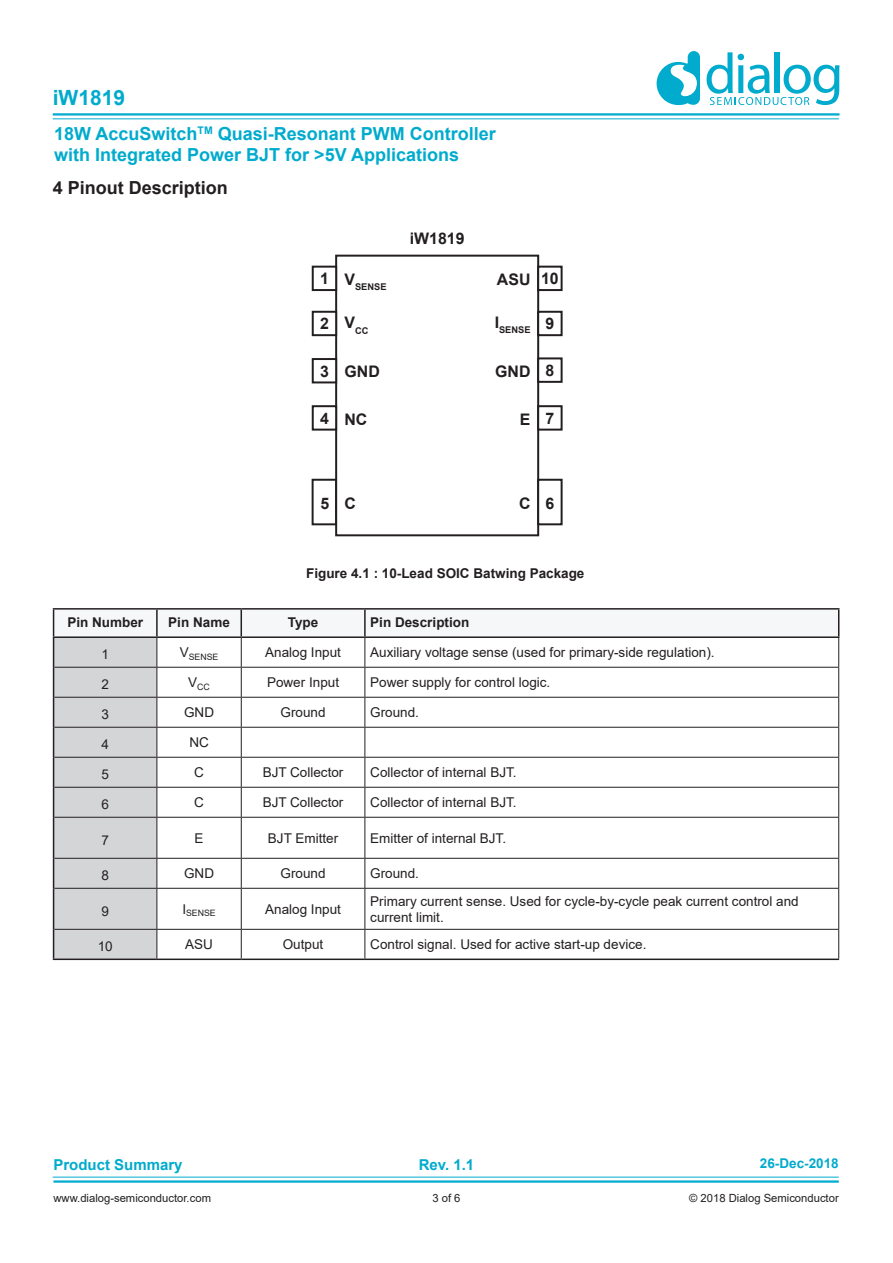
<style>
.page{position:relative;width:893px;height:1263px;background:#fff}
.page>*{position:absolute;margin:0;border:0;box-sizing:border-box;transform-origin:0 0}
.t1{font:700 21px "Arial";color:#00abcd}
.t2{font:700 18px/21.6px "Arial";color:#00abcd}
.t3{font:700 18px "Arial";color:#231f20}
.t4{font:700 15.9px "Arial";color:#231f20}
.t5{font:700 15px "Arial";color:#00abcd}
.Table_Body_Text_-_Le{font:13.5px/16.2px "Arial";color:#231f20}
.Table_Body_Text_-_Ce{font:13.5px "Arial";color:#231f20}
.Table_Head_Left{font:700 13.5px "Arial";color:#231f20}
.Table_Head_Center{font:700 13.5px "Arial";color:#231f20}
.t6{font:700 13.5px "Arial";color:#00abcd}
.t7{font:11.25px "Arial";color:#231f20}
.t8{font:700 9.3px "Arial";color:#231f20}
.Table_Body_Text_-_Ce-2{font:8.7px "Arial";color:#231f20}
</style>
<div class="page">
<hr style="left:53px;top:113px;width:786px;height:3px;background:#00abcd">
<hr style="left:53px;top:1180px;width:786px;height:3px;background:#00abcd">
<hr style="left:53px;top:118px;width:786px;height:1px;background:#00abcd">
<hr style="left:53px;top:1177px;width:786px;height:1px;background:#00abcd">
<svg style="left:657px;top:51px;width:43px;height:54px"></svg>
<svg style="left:706px;top:52px;width:133px;height:53px"></svg>
<hr style="left:53px;top:958px;width:104px;height:2px;background:#231f20">
<hr style="left:157px;top:958px;width:84px;height:2px;background:#231f20">
<hr style="left:241px;top:958px;width:124px;height:2px;background:#231f20">
<hr style="left:365px;top:958px;width:474px;height:2px;background:#231f20">
<hr style="left:53px;top:608px;width:104px;height:2px;background:#231f20">
<hr style="left:157px;top:608px;width:84px;height:2px;background:#231f20">
<hr style="left:241px;top:608px;width:124px;height:2px;background:#231f20">
<hr style="left:365px;top:608px;width:474px;height:2px;background:#231f20">
<svg style="left:53px;top:609px;width:786px;height:350px"></svg>
<div style="left:335px;top:255px;width:204px;height:281px;border:2px solid #231f20"></div>
<div style="left:537px;top:405px;width:26px;height:26px;border:2px solid #231f20"></div>
<div style="left:537px;top:357px;width:26px;height:26px;border:2px solid #231f20"></div>
<div style="left:537px;top:311px;width:26px;height:25px;border:2px solid #231f20"></div>
<div style="left:312px;top:405px;width:25px;height:26px;border:2px solid #231f20"></div>
<div style="left:312px;top:358px;width:25px;height:25px;border:2px solid #231f20"></div>
<div style="left:312px;top:311px;width:25px;height:25px;border:2px solid #231f20"></div>
<div style="left:537px;top:266px;width:26px;height:25px;border:2px solid #231f20"></div>
<div style="left:312px;top:266px;width:25px;height:25px;border:2px solid #231f20"></div>
<div style="left:537px;top:479px;width:26px;height:46px;border:2px solid #231f20"></div>
<div style="left:312px;top:479px;width:25px;height:46px;border:2px solid #231f20"></div>
<h1 class="t1" style="left:53px;top:83px;width:74px">iW1819</h1>
<h2 class="t2" style="left:54px;top:123px;width:443px">18W AccuSwitch<sup>TM</sup> Quasi-Resonant PWM Controller with Integrated Power BJT for &gt;5V Applications</h2>
<p class="t3" style="left:53px;top:175px;width:177px">4 Pinout Description</p>
<p class="t4" style="left:410px;top:228px;width:56px">iW1819</p>
<p class="t4" style="left:320px;top:268px;width:10px">1</p>
<p class="t4" style="left:541px;top:268px;width:19px">10</p>
<p class="t8" style="left:344px;top:280px;width:44px"><sup>V</sup>SENSE</p>
<p class="t8" style="left:344px;top:324px;width:26px"><sup>V</sup>CC</p>
<p class="t4" style="left:344px;top:361px;width:37px">GND</p>
<p class="t4" style="left:344px;top:408px;width:24px">NC</p>
<p class="t4" style="left:497px;top:269px;width:35px">ASU</p>
<p class="t8" style="left:495px;top:324px;width:37px"><sup>I</sup>SENSE</p>
<p class="t4" style="left:320px;top:313px;width:10px">2</p>
<p class="t4" style="left:545px;top:313px;width:10px">9</p>
<p class="t4" style="left:545px;top:360px;width:10px">8</p>
<p class="t4" style="left:495px;top:361px;width:37px">GND</p>
<p class="t4" style="left:520px;top:408px;width:12px">E</p>
<p class="t4" style="left:320px;top:360px;width:10px">3</p>
<p class="t4" style="left:320px;top:408px;width:10px">4</p>
<p class="t4" style="left:545px;top:408px;width:10px">7</p>
<p class="t4" style="left:320px;top:492px;width:37px">5 C</p>
<p class="t4" style="left:519px;top:492px;width:37px">C 6</p>
<p class="Table_Head_Left" style="left:306px;top:564px;width:280px">Figure 4.1 : 10-Lead SOIC Batwing Package</p>
<p class="Table_Head_Center" style="left:67px;top:613px;width:77px">Pin Number</p>
<p class="Table_Head_Center" style="left:168px;top:613px;width:63px">Pin Name</p>
<p class="Table_Head_Center" style="left:288px;top:613px;width:32px">Type</p>
<p class="Table_Head_Left" style="left:370px;top:613px;width:101px">Pin Description</p>
<p class="Table_Body_Text_-_Ce" style="left:101px;top:645px;width:9px">1</p>
<p class="Table_Body_Text_-_Ce-2" style="left:180px;top:651px;width:40px"><sup>V</sup>SENSE</p>
<p class="Table_Body_Text_-_Ce" style="left:265px;top:643px;width:77px">Analog Input</p>
<p class="Table_Body_Text_-_Le" style="left:370px;top:644px;width:346px">Auxiliary voltage sense (used for primary-side regulation).</p>
<p class="Table_Body_Text_-_Ce" style="left:101px;top:675px;width:9px">2</p>
<p class="Table_Body_Text_-_Ce-2" style="left:188px;top:681px;width:23px"><sup>V</sup>CC</p>
<p class="Table_Body_Text_-_Ce" style="left:267px;top:673px;width:74px">Power Input</p>
<p class="Table_Body_Text_-_Le" style="left:370px;top:674px;width:182px">Power supply for control logic.</p>
<p class="Table_Body_Text_-_Ce" style="left:101px;top:705px;width:9px">3</p>
<p class="Table_Body_Text_-_Ce" style="left:184px;top:703px;width:31px">GND</p>
<p class="Table_Body_Text_-_Ce" style="left:281px;top:703px;width:47px">Ground</p>
<p class="Table_Body_Text_-_Ce" style="left:370px;top:703px;width:50px">Ground.</p>
<p class="Table_Body_Text_-_Ce" style="left:101px;top:735px;width:9px">4</p>
<p class="Table_Body_Text_-_Ce" style="left:189px;top:733px;width:21px">NC</p>
<p class="Table_Body_Text_-_Ce" style="left:101px;top:765px;width:9px">5</p>
<p class="Table_Body_Text_-_Ce" style="left:194px;top:763px;width:11px">C</p>
<p class="Table_Body_Text_-_Ce" style="left:263px;top:763px;width:82px">BJT Collector</p>
<p class="Table_Body_Text_-_Le" style="left:370px;top:764px;width:148px">Collector of internal BJT.</p>
<p class="Table_Body_Text_-_Ce" style="left:101px;top:795px;width:9px">6</p>
<p class="Table_Body_Text_-_Ce" style="left:194px;top:793px;width:11px">C</p>
<p class="Table_Body_Text_-_Ce" style="left:263px;top:793px;width:82px">BJT Collector</p>
<p class="Table_Body_Text_-_Le" style="left:370px;top:794px;width:148px">Collector of internal BJT.</p>
<p class="Table_Body_Text_-_Ce" style="left:101px;top:831px;width:9px">7</p>
<p class="Table_Body_Text_-_Ce" style="left:195px;top:829px;width:11px">E</p>
<p class="Table_Body_Text_-_Ce" style="left:268px;top:829px;width:72px">BJT Emitter</p>
<p class="Table_Body_Text_-_Le" style="left:370px;top:830px;width:137px">Emitter of internal BJT.</p>
<p class="Table_Body_Text_-_Ce" style="left:101px;top:866px;width:9px">8</p>
<p class="Table_Body_Text_-_Ce" style="left:184px;top:864px;width:31px">GND</p>
<p class="Table_Body_Text_-_Ce" style="left:281px;top:864px;width:47px">Ground</p>
<p class="Table_Body_Text_-_Ce" style="left:370px;top:864px;width:50px">Ground.</p>
<p class="Table_Body_Text_-_Ce" style="left:101px;top:902px;width:9px">9</p>
<p class="Table_Body_Text_-_Ce-2" style="left:182px;top:907px;width:35px"><sup>I</sup>SENSE</p>
<p class="Table_Body_Text_-_Ce" style="left:265px;top:900px;width:77px">Analog Input</p>
<p class="Table_Body_Text_-_Le" style="left:370px;top:893px;width:430px">Primary current sense. Used for cycle-by-cycle peak current control and current limit.</p>
<p class="Table_Body_Text_-_Ce" style="left:98px;top:937px;width:17px">10</p>
<p class="Table_Body_Text_-_Ce" style="left:185px;top:935px;width:29px">ASU</p>
<p class="Table_Body_Text_-_Ce" style="left:283px;top:935px;width:42px">Output</p>
<p class="Table_Body_Text_-_Le" style="left:370px;top:936px;width:278px">Control signal. Used for active start-up device.</p>
<p class="t6" style="left:760px;top:1153px;width:80px">26-Dec-2018</p>
<p class="t5" style="left:53px;top:1154px;width:131px">Product Summary</p>
<p class="t5" style="left:419px;top:1154px;width:57px">Rev. 1.1</p>
<p class="t7" style="left:53px;top:1190px;width:159px">www.dialog-semiconductor.com</p>
<p class="t7" style="left:432px;top:1190px;width:30px">3 of 6</p>
<p class="t7" style="left:689px;top:1190px;width:151px">© 2018 Dialog Semiconductor</p>
</div>
